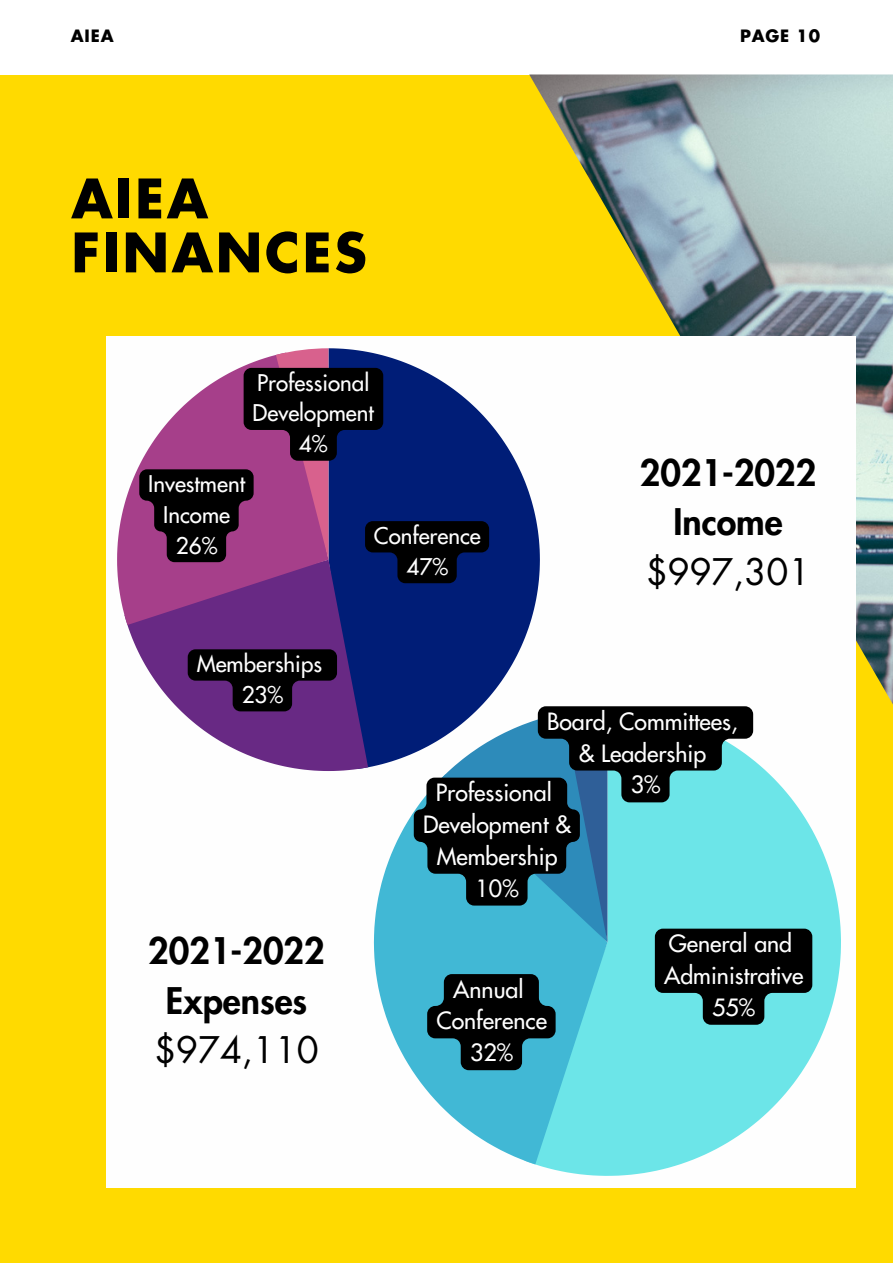
<style>
.page{position:relative;width:893px;height:1264px;background:#fff}
.page>*{position:absolute;margin:0;border:0;box-sizing:border-box;transform-origin:0 0}
.t1{font:700 52.95px/54px "Futura Std";letter-spacing:.05em;color:#000}
.t2{font:800 35.7px/49.3px "Futura Std";color:#000;text-align:center}
.t3{font:35.7px "Futura Std";color:#000}
.t4{font:500 23.1px/31.8px "Futura Std";color:#fefefe;text-align:center}
.t5{font:500 22.35px/30.8px "Futura Std";color:#fefefe;text-align:center}
.t6{font:700 16.5px "Futura Std";letter-spacing:.05em;color:#000}
.t7{font:500 16.35px "Futura Std";color:#fff}
</style>
<div class="page">
<div style="left:0;top:0;width:892px;height:1262px;background:#ffda00"></div>
<div style="left:0;top:0;width:892px;height:74px;background:#fff"></div>
<img style="left:529px;top:74px;width:363px;height:678px">
<div style="left:106px;top:336px;width:749px;height:851px;background:#fefefe"></div>
<svg style="left:368px;top:422px;width:172px;height:346px;fill:#001d77"></svg>
<svg style="left:127px;top:583px;width:241px;height:188px;fill:#682984"></svg>
<svg style="left:117px;top:466px;width:211px;height:159px"></svg>
<svg style="left:534px;top:830px;width:306px;height:345px;fill:#6ce5e8"></svg>
<svg style="left:374px;top:812px;width:233px;height:352px"></svg>
<svg style="left:188px;top:649px;width:149px;height:62px"></svg>
<svg style="left:139px;top:348px;width:350px;height:235px"></svg>
<svg style="left:414px;top:706px;width:398px;height:364px"></svg>
<p class="t6" style="left:71px;top:29px;width:44px">AIEA</p>
<h1 class="t1" style="left:71px;top:174px;width:297px">AIEA<br>FINANCES</h1>
<p class="t5" style="left:252px;top:368px;width:123px">Professional<br>Development<br>4%</p>
<p class="t5" style="left:148px;top:469px;width:98px">Investment<br>Income<br>26%</p>
<p class="t5" style="left:374px;top:521px;width:108px">Conference<br>47%</p>
<p class="t5" style="left:197px;top:649px;width:127px">Memberships<br>23%</p>
<p class="t6" style="left:740px;top:29px;width:82px">PAGE 10</p>
<h2 class="t2" style="left:639px;top:450px;width:178px">2021-2022<br>Income</h2>
<h2 class="t3" style="left:645px;top:555px;width:166px">$997,301</h2>
<h2 class="t2" style="left:148px;top:927px;width:178px">2021-2022<br>Expenses</h2>
<h2 class="t3" style="left:154px;top:1033px;width:166px">$974,110</h2>
<p class="t4" style="left:547px;top:706px;width:192px">Board, Committees, &amp; Leadership<br>3%</p>
<p class="t4" style="left:423px;top:777px;width:150px">Professional<br>Development &amp;<br>Membership<br>10%</p>
<p class="t7" style="left:473px;top:871px;width:51px">Annual</p>
<p class="t4" style="left:436px;top:974px;width:112px">Annual<br>Conference<br>32%</p>
<p class="t4" style="left:664px;top:928px;width:141px">General and<br>Administrative<br>55%</p>
</div>
